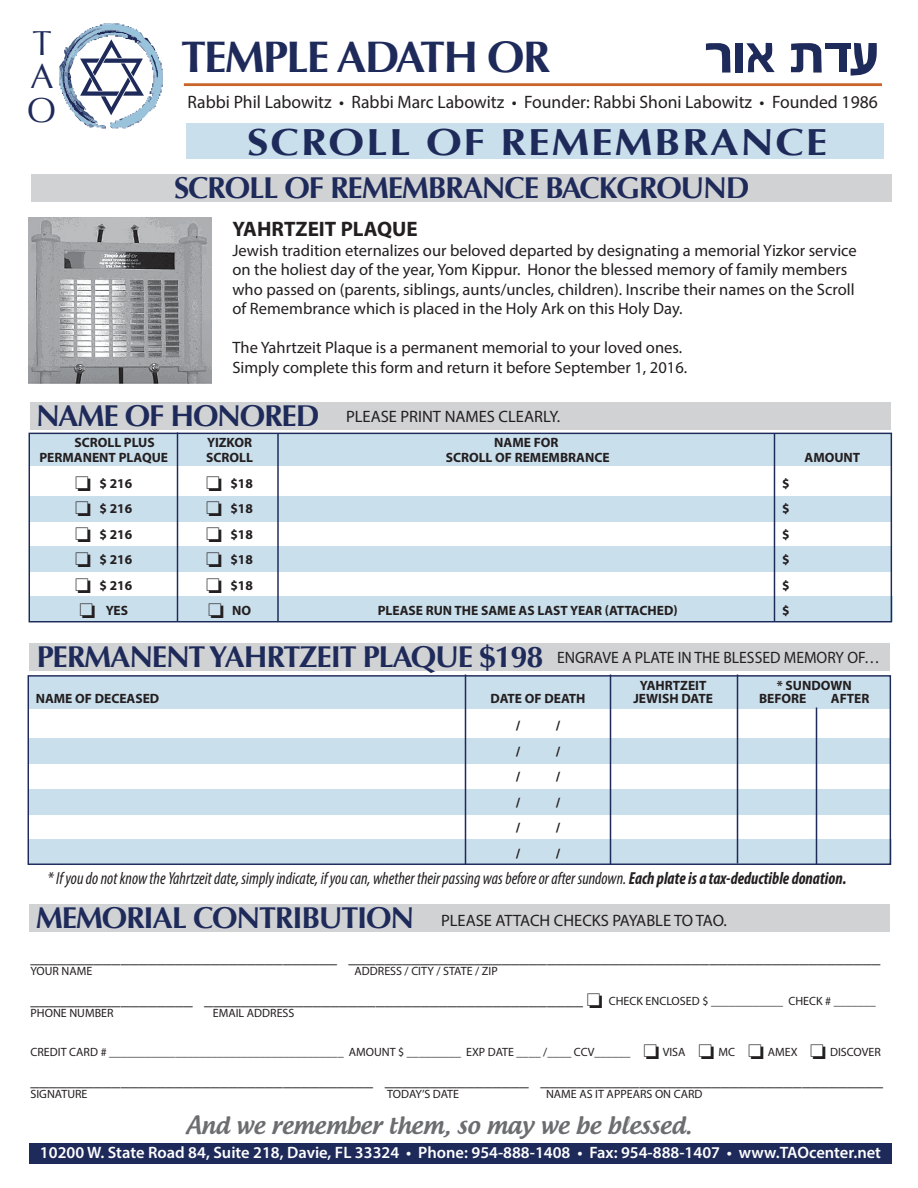
<style>
.page{position:relative;width:918px;height:1188px;background:#fff}
.page>*{position:absolute;margin:0;border:0;box-sizing:border-box;transform-origin:0 0}
.t1{font:700 44.1px "Optima";letter-spacing:-.04em;color:#1e2a5a}
.t2{font:700 37.65px "Optima";letter-spacing:.04em;color:#1e2a5a;scale:1.14 1}
.t3{font:34.65px/33.8px "Optima";color:#1e2a5a;text-align:justify}
.t4{font:700 30px "Optima";letter-spacing:-.04em;color:#1e2a5a}
.t5{font:500 24px "Androgyne";color:#6c6d70}
.t6{font:700 21px "Myriad Pro";color:#231f20}
.t7{font:18px "Myriad Pro";color:#231f20}
.t8{font:italic condensed 17.4px "Myriad Pro";color:#231f20;scale:.95 1}
.t9{font:16.5px/19.5px "Myriad Pro";color:#231f20}
.t10{font:600 16.5px "Myriad Pro";color:#fff}
.t11{font:16.5px "Myriad Pro";color:#231f20;scale:.95 1}
.t12{font:700 13.5px "Myriad Pro";color:#231f20}
.t13{font:12px "Myriad Pro";color:#231f20}
.s1{font-family:"Optima";font-weight:700;font-size:30px;color:#1e2a5a}
.s2{font-weight:700}
.s3{font-size:12px}
</style>
<div class="page">
<div style="left:30px;top:597px;width:862px;height:25px;background:#cadfec"></div>
<div style="left:29px;top:546px;width:862px;height:26px;background:#cadfec"></div>
<div style="left:29px;top:496px;width:863px;height:25px;background:#cadfec"></div>
<div style="left:29px;top:433px;width:863px;height:33px;background:#cadfec"></div>
<div style="left:186px;top:123px;width:698px;height:36px;background:#cadfec"></div>
<svg style="left:59px;top:23px;width:104px;height:106px"></svg>
<hr style="left:184px;top:83px;width:698px;height:3px;background:#c9642b">
<svg style="left:705px;top:43px;width:26px;height:30px"></svg>
<div style="left:736px;top:43px;width:7px;height:29px;background:#1e2a5a"></div>
<div style="left:825px;top:43px;width:25px;height:6px;background:#1e2a5a"></div>
<div style="left:839px;top:44px;width:7px;height:28px;background:#1e2a5a"></div>
<svg style="left:746px;top:43px;width:29px;height:29px"></svg>
<svg style="left:791px;top:43px;width:31px;height:30px"></svg>
<svg style="left:851px;top:43px;width:26px;height:33px"></svg>
<div style="left:31px;top:174px;width:860px;height:28px;background:#d1d2d4"></div>
<div style="left:30px;top:402px;width:860px;height:28px;background:#d1d2d4"></div>
<div style="left:29px;top:1143px;width:862px;height:21px;background:#1e2a5a"></div>
<div style="left:29px;top:433px;width:863px;height:189px;border:1px solid #1e2a5a"></div>
<div style="left:29px;top:904px;width:861px;height:28px;background:#d1d2d4"></div>
<img style="left:28px;top:217px;width:184px;height:167px">
<hr style="left:177px;top:432px;width:1px;height:190px;background:#1e2a5a">
<hr style="left:277px;top:433px;width:2px;height:189px;background:#1e2a5a">
<hr style="left:774px;top:433px;width:1px;height:189px;background:#1e2a5a">
<div style="left:29px;top:643px;width:860px;height:28px;background:#d1d2d4"></div>
<div style="left:29px;top:839px;width:862px;height:26px;background:#cadfec"></div>
<div style="left:28px;top:789px;width:862px;height:26px;background:#cadfec"></div>
<div style="left:28px;top:738px;width:863px;height:26px;background:#cadfec"></div>
<div style="left:28px;top:676px;width:863px;height:32px;background:#cadfec"></div>
<div style="left:28px;top:675px;width:863px;height:190px;border:1px solid #1e2a5a"></div>
<hr style="left:737px;top:674px;width:1px;height:189px;background:#1e2a5a">
<hr style="left:816px;top:707px;width:1px;height:157px;background:#1e2a5a">
<hr style="left:610px;top:674px;width:1px;height:190px;background:#1e2a5a">
<hr style="left:465px;top:674px;width:1px;height:190px;background:#1e2a5a">
<h3 class="t3" style="left:27px;top:26px;width:30px">T A O</h3>
<h1 class="t1" style="left:181px;top:32px;width:371px">TEMPLE ADATH OR</h1>
<p class="t7" style="left:188px;top:91px;width:692px">Rabbi Phil Labowitz • Rabbi Marc Labowitz • Founder: Rabbi Shoni Labowitz • Founded 1986</p>
<h2 class="t2" style="left:247px;top:120px;width:510px">SCROLL OF REMEMBRANCE</h2>
<h3 class="t4" style="left:174px;top:170px;width:577px">SCROLL OF REMEMBRANCE BACKGROUND</h3>
<p class="t6" style="left:232px;top:216px;width:187px">YAHRTZEIT PLAQUE</p>
<p class="t9" style="left:232px;top:240px;width:626px">Jewish tradition eternalizes our beloved departed by designating a memorial Yizkor service on the holiest day of the year, Yom Kippur. Honor the blessed memory of family members who passed on (parents, siblings, aunts/uncles, children). Inscribe their names on the Scroll of Remembrance which is placed in the Holy Ark on this Holy Day.</p>
<p class="t9" style="left:232px;top:338px;width:456px">The Yahrtzeit Plaque is a permanent memorial to your loved ones.<br>Simply complete this form and return it before September 1, 2016.</p>
<p class="t9" style="left:36px;top:407px;width:525px"><span class="s1">NAME OF HONORED</span> PLEASE PRINT NAMES CLEARLY.</p>
<p class="t12" style="left:75px;top:434px;width:82px">SCROLL PLUS</p>
<p class="t12" style="left:207px;top:434px;width:47px">YIZKOR</p>
<p class="t12" style="left:494px;top:434px;width:66px">NAME FOR</p>
<p class="t12" style="left:39px;top:449px;width:130px">PERMANENT PLAQUE</p>
<p class="t12" style="left:206px;top:449px;width:48px">SCROLL</p>
<p class="t12" style="left:446px;top:449px;width:165px">SCROLL OF REMEMBRANCE</p>
<p class="t12" style="left:804px;top:449px;width:57px">AMOUNT</p>
<p class="t12" style="left:75px;top:474px;width:58px">❏ $ 216</p>
<p class="t12" style="left:206px;top:474px;width:48px">❏ $18</p>
<p class="t12" style="left:782px;top:474px;width:9px">$</p>
<p class="t12" style="left:75px;top:500px;width:58px">❏ $ 216</p>
<p class="t12" style="left:206px;top:500px;width:48px">❏ $18</p>
<p class="t12" style="left:782px;top:500px;width:9px">$</p>
<p class="t12" style="left:75px;top:525px;width:58px">❏ $ 216</p>
<p class="t12" style="left:206px;top:525px;width:48px">❏ $18</p>
<p class="t12" style="left:782px;top:525px;width:9px">$</p>
<p class="t12" style="left:75px;top:551px;width:58px">❏ $ 216</p>
<p class="t12" style="left:206px;top:551px;width:48px">❏ $18</p>
<p class="t12" style="left:782px;top:551px;width:9px">$</p>
<p class="t12" style="left:75px;top:576px;width:58px">❏ $ 216</p>
<p class="t12" style="left:206px;top:576px;width:48px">❏ $18</p>
<p class="t12" style="left:782px;top:576px;width:9px">$</p>
<p class="t12" style="left:79px;top:602px;width:50px">❏ YES</p>
<p class="t12" style="left:208px;top:602px;width:45px">❏ NO</p>
<p class="t12" style="left:378px;top:602px;width:301px">PLEASE RUN THE SAME AS LAST YEAR (ATTACHED)</p>
<p class="t12" style="left:782px;top:602px;width:9px">$</p>
<p class="t11" style="left:37px;top:648px;width:889px"><span class="s1">PERMANENT YAHRTZEIT PLAQUE $198</span> ENGRAVE A PLATE IN THE BLESSED MEMORY OF…</p>
<p class="t12" style="left:640px;top:676px;width:68px">YAHRTZEIT</p>
<p class="t12" style="left:777px;top:676px;width:76px">* SUNDOWN</p>
<p class="t12" style="left:36px;top:690px;width:125px">NAME OF DECEASED</p>
<p class="t12" style="left:491px;top:690px;width:96px">DATE OF DEATH</p>
<p class="t12" style="left:633px;top:690px;width:81px">JEWISH DATE</p>
<p class="t12" style="left:759px;top:690px;width:49px">BEFORE</p>
<p class="t12" style="left:831px;top:690px;width:40px">AFTER</p>
<p class="t12" style="left:516px;top:717px;width:6px">/</p>
<p class="t12" style="left:556px;top:717px;width:6px">/</p>
<p class="t12" style="left:516px;top:742px;width:6px">/</p>
<p class="t12" style="left:556px;top:742px;width:6px">/</p>
<p class="t12" style="left:516px;top:768px;width:6px">/</p>
<p class="t12" style="left:556px;top:768px;width:6px">/</p>
<p class="t12" style="left:516px;top:793px;width:6px">/</p>
<p class="t12" style="left:556px;top:793px;width:6px">/</p>
<p class="t12" style="left:516px;top:819px;width:6px">/</p>
<p class="t12" style="left:556px;top:819px;width:6px">/</p>
<p class="t12" style="left:516px;top:844px;width:6px">/</p>
<p class="t12" style="left:556px;top:844px;width:6px">/</p>
<p class="t8" style="left:48px;top:868px;width:842px">* If you do not know the Yahrtzeit date, simply indicate, if you can, whether their passing was before or after sundown. <span class="s2">Each plate is a tax-deductible donation.</span></p>
<p class="t9" style="left:36px;top:910px;width:693px"><span class="s1">MEMORIAL CONTRIBUTION</span> PLEASE ATTACH CHECKS PAYABLE TO TAO.</p>
<p class="t7" style="left:31px;top:946px;width:852px">__________________________________ ___________________________________________________________</p>
<p class="t13" style="left:31px;top:964px;width:63px">YOUR NAME</p>
<p class="t13" style="left:355px;top:964px;width:145px">ADDRESS / CITY / STATE / ZIP</p>
<p class="t7" style="left:31px;top:988px;width:847px">__________________ __________________________________________ ❏ <span class="s3">CHECK ENCLOSED $ ____________ CHECK # _______</span></p>
<p class="t13" style="left:31px;top:1006px;width:85px">PHONE NUMBER</p>
<p class="t13" style="left:213px;top:1006px;width:83px">EMAIL ADDRESS</p>
<p class="t13" style="left:31px;top:1045px;width:852px">CREDIT CARD # _______________________________________ AMOUNT $ _________ EXP DATE ____ /____ CCV______ ❏ VISA ❏ MC ❏ AMEX ❏ DISCOVER</p>
<p class="t7" style="left:31px;top:1069px;width:854px">______________________________________ ________________ ______________________________________</p>
<p class="t13" style="left:31px;top:1087px;width:59px">SIGNATURE</p>
<p class="t13" style="left:387px;top:1087px;width:73px">TODAY’S DATE</p>
<p class="t13" style="left:546px;top:1087px;width:158px">NAME AS IT APPEARS ON CARD</p>
<h3 class="t5" style="left:186px;top:1110px;width:508px">And we remember them, so may we be blessed.</h3>
<p class="t10" style="left:40px;top:1142px;width:843px">10200 W. State Road 84, Suite 218, Davie, FL 33324 • Phone: 954-888-1408 • Fax: 954-888-1407 • www.TAOcenter.net</p>
</div>
